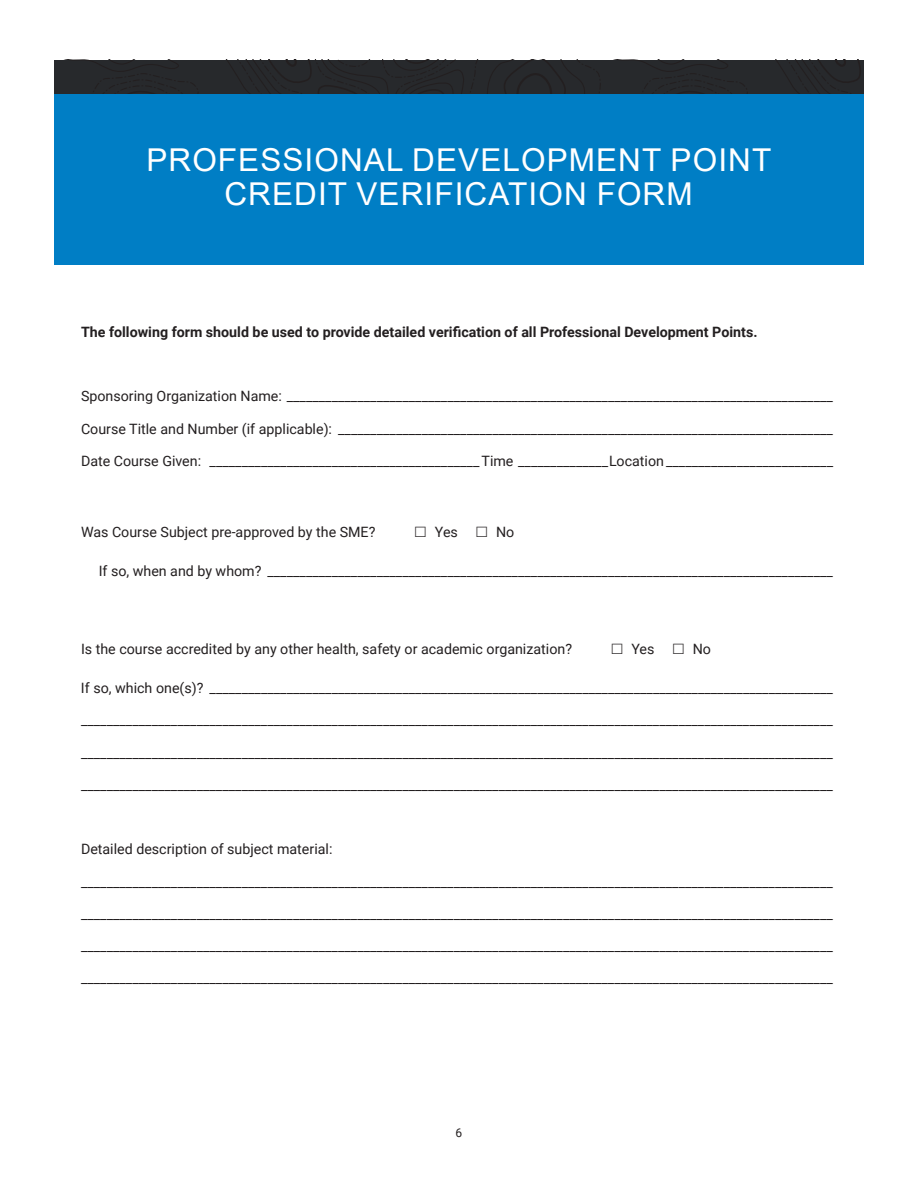
<style>
.page{position:relative;width:918px;height:1188px;background:#fff}
.page>*{position:absolute;margin:0;border:0;box-sizing:border-box;transform-origin:0 0}
.Body{font:31.5px/33.9px "Arial";letter-spacing:.035em;color:#fff;text-align:center}
.Body-2{font:14.25px "Roboto";color:#231f20}
.Body-3{font:700 14.25px "Roboto";color:#231f20}
.t1{font:12px "Roboto";color:#231f20}
</style>
<div class="page">
<div style="left:54px;top:60px;width:810px;height:205px;background:#007ec5"></div>
<div style="left:54px;top:60px;width:46px;height:34px;background:#27292c"></div>
<div style="left:100px;top:60px;width:764px;height:34px;background:#27292c"></div>
<p class="Body" style="left:146px;top:142px;width:626px">PROFESSIONAL DEVELOPMENT POINT<br>CREDIT VERIFICATION FORM</p>
<p class="Body-3" style="left:81px;top:322px;width:678px">The following form should be used to provide detailed verification of all Professional Development Points.</p>
<p class="Body-2" style="left:81px;top:386px;width:754px">Sponsoring Organization Name: _____________________________________________________________________________________</p>
<p class="Body-2" style="left:81px;top:419px;width:754px">Course Title and Number (if applicable): _____________________________________________________________________________</p>
<p class="Body-2" style="left:81px;top:451px;width:754px">Date Course Given: __________________________________________Time ______________Location__________________________</p>
<p class="Body-2" style="left:81px;top:522px;width:296px">Was Course Subject pre-approved by the SME?</p>
<p class="Body-2" style="left:435px;top:522px;width:25px">Yes</p>
<p class="Body-2" style="left:496px;top:522px;width:20px">No</p>
<p class="Body-2" style="left:99px;top:561px;width:736px">If so, when and by whom? ________________________________________________________________________________________</p>
<p class="Body-2" style="left:81px;top:639px;width:493px">Is the course accredited by any other health, safety or academic organization?</p>
<p class="Body-2" style="left:631px;top:639px;width:25px">Yes</p>
<p class="Body-2" style="left:693px;top:639px;width:20px">No</p>
<p class="Body-2" style="left:81px;top:678px;width:753px">If so, which one(s)? _________________________________________________________________________________________________</p>
<p class="Body-2" style="left:81px;top:710px;width:753px">_____________________________________________________________________________________________________________________</p>
<p class="Body-2" style="left:81px;top:743px;width:753px">_____________________________________________________________________________________________________________________</p>
<p class="Body-2" style="left:81px;top:775px;width:753px">_____________________________________________________________________________________________________________________</p>
<p class="Body-2" style="left:81px;top:839px;width:253px">Detailed description of subject material:</p>
<p class="Body-2" style="left:81px;top:872px;width:753px">_____________________________________________________________________________________________________________________</p>
<p class="Body-2" style="left:81px;top:904px;width:753px">_____________________________________________________________________________________________________________________</p>
<p class="Body-2" style="left:81px;top:936px;width:753px">_____________________________________________________________________________________________________________________</p>
<p class="Body-2" style="left:81px;top:968px;width:753px">_____________________________________________________________________________________________________________________</p>
<p class="t1" style="left:456px;top:1124px;width:8px">6</p>
</div>
